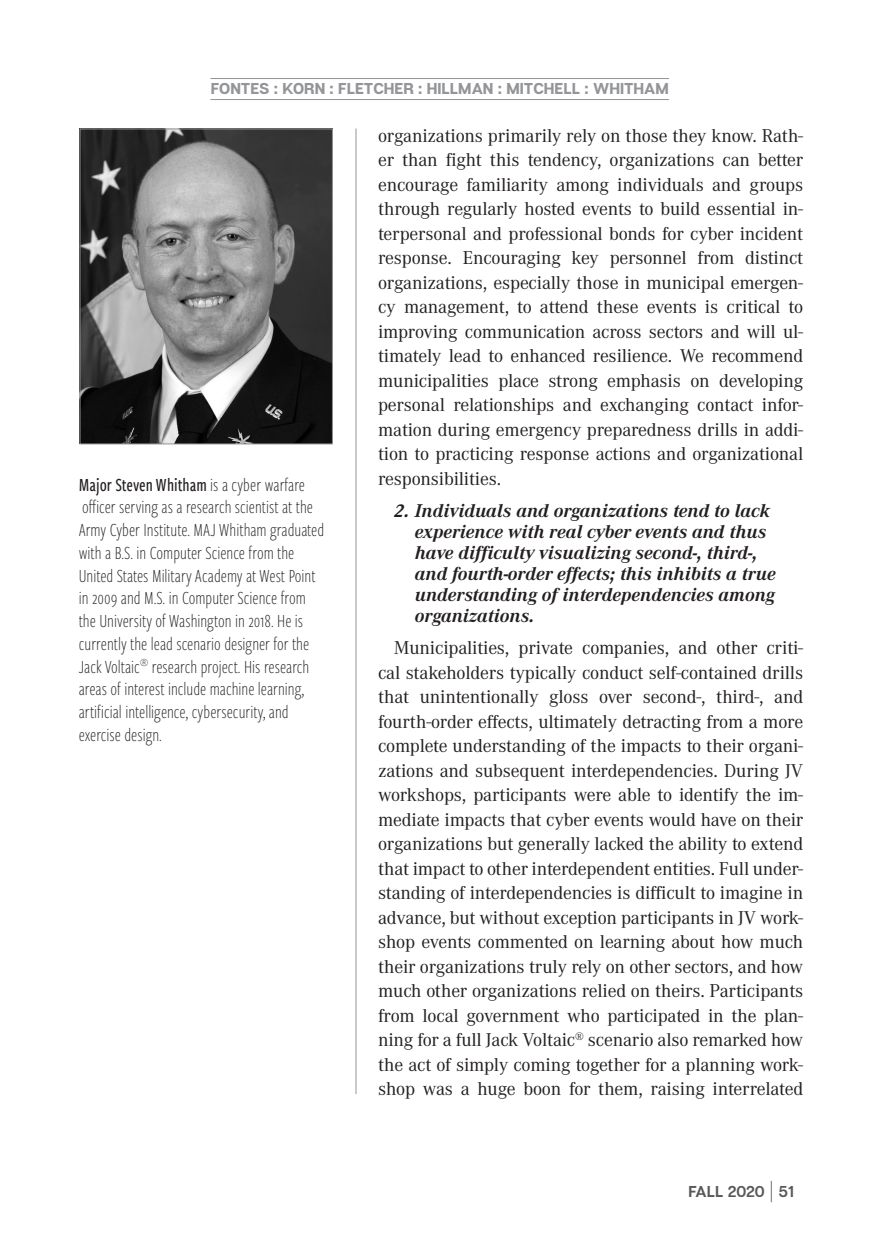
<style>
.page{position:relative;width:882px;height:1260px;background:#fff}
.page>*{position:absolute;margin:0;border:0;box-sizing:border-box;transform-origin:0 0}
.t1{font:19.25px/24.5px "Corporate A Pro";letter-spacing:-.01em;color:#231f20;text-align:justify}
.t2{font:300 19.25px/22.8px "Freight Sans Cmp Pro";color:#231f20}
.t3{font:italic 700 19.25px/21px "Corporate A Pro";color:#231f20}
.t4{font:800 15.75px "Articulat CF";color:#939598}
.t5{font:700 15.75px "Articulat CF";letter-spacing:-.01em;color:#57585a}
.s1{font-weight:500}
.s2{font-family:"Bebas Neue";font-weight:300;font-size:29.75px;color:#231f20}
</style>
<div class="page">
<hr style="left:210px;top:78px;width:459px;height:1px;background:#939598">
<hr style="left:210px;top:99px;width:459px;height:1px;background:#939598">
<img style="left:82px;top:131px;width:249px;height:311px">
<div style="left:80px;top:129px;width:253px;height:315px;border:1px solid #939598"></div>
<hr style="left:356px;top:129px;width:1px;height:965px;background:#939598">
<p class="t4" style="left:211px;top:79px;width:460px">FONTES : KORN : FLETCHER : HILLMAN : MITCHELL : WHITHAM</p>
<p class="t1" style="left:378px;top:122px;width:427px">organizations primarily rely on those they know. Rath&shy;er than fight this tendency, organizations can better encourage familiarity among individuals and groups through regularly hosted events to build essential in&shy;terpersonal and professional bonds for cyber incident response. Encouraging key personnel from distinct organizations, especially those in municipal emergen&shy;cy management, to attend these events is critical to improving communication across sectors and will ul&shy;timately lead to enhanced resilience. We recommend municipalities place strong emphasis on developing personal relationships and exchanging contact infor&shy;mation during emergency preparedness drills in addi&shy;tion to practicing response actions and organizational responsibilities.</p>
<p class="t3" style="left:415px;top:499px;width:362px;text-indent:-21px">2. Individuals and organizations tend to lack experience with real cyber events and thus have difficulty visualizing second-, third-, and fourth-order effects; this inhibits a true understanding of interdependencies among organizations.</p>
<p class="t1" style="left:378px;top:635px;width:427px;text-indent:16px">Municipalities, private companies, and other criti&shy;cal stakeholders typically conduct self-contained drills that unintentionally gloss over second-, third-, and fourth-order effects, ultimately detracting from a more complete understanding of the impacts to their organi&shy;zations and subsequent interdependencies. During JV workshops, participants were able to identify the im&shy;mediate impacts that cyber events would have on their organizations but generally lacked the ability to extend that impact to other interdependent entities. Full under&shy;standing of interdependencies is difficult to imagine in advance, but without exception participants in JV work&shy;shop events commented on learning about how much their organizations truly rely on other sectors, and how much other organizations relied on theirs. Participants from local government who participated in the plan&shy;ning for a full Jack Voltaic<sup>®</sup> scenario also remarked how the act of simply coming together for a planning work&shy;shop was a huge boon for them, raising interrelated</p>
<p class="t2" style="left:79px;top:472px;width:247px"><span class="s1">Major Steven Whitham</span> is a cyber warfare officer serving as a research scientist at the Army Cyber Institute. MAJ Whitham graduated with a B.S. in Computer Science from the United States Military Academy at West Point in 2009 and M.S. in Computer Science from the University of Washington in 2018. He is currently the lead scenario designer for the Jack Voltaic<sup>®</sup> research project. His research areas of interest include machine learning, artificial intelligence, cybersecurity, and exercise design.</p>
<p class="t5" style="left:688px;top:1182px;width:108px">FALL 2020 <span class="s2">|</span> 51</p>
</div>
